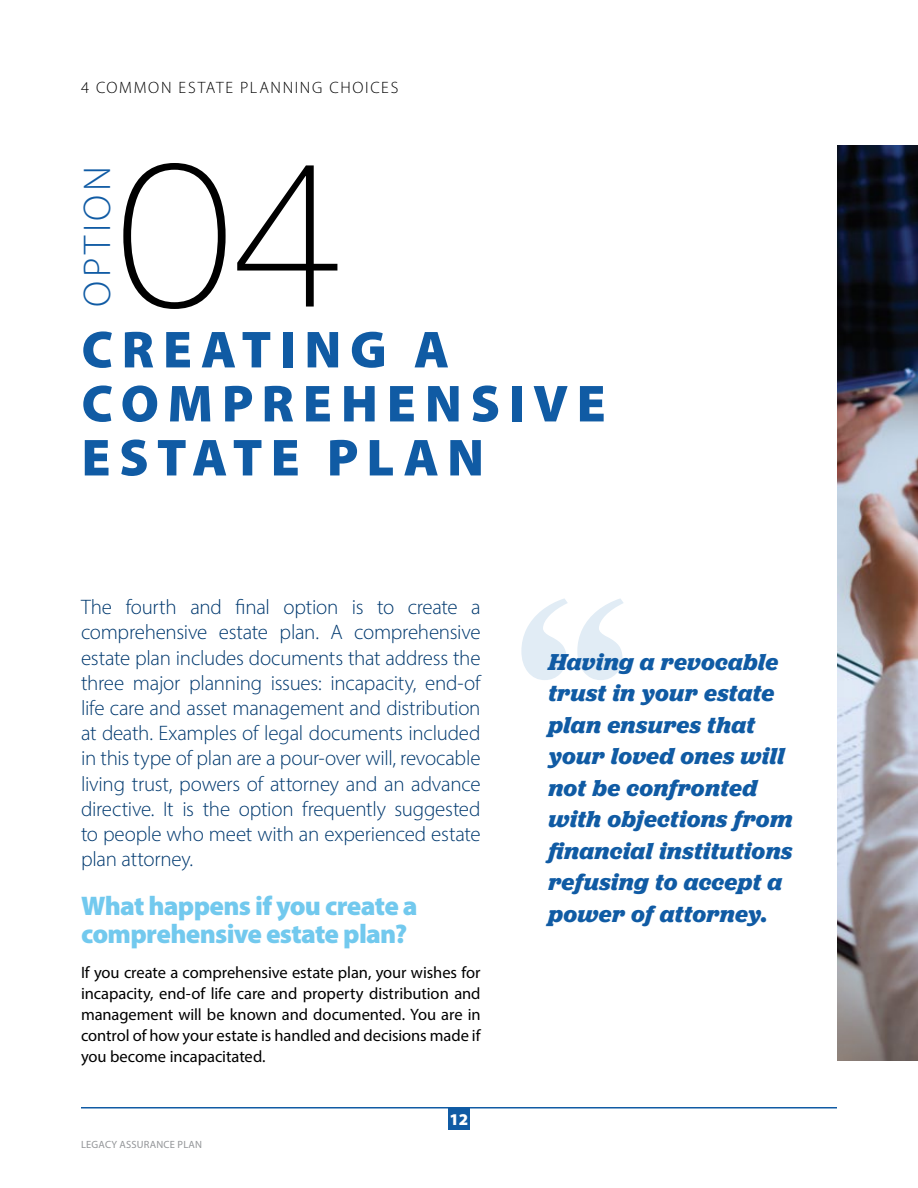
<style>
.page{position:relative;width:918px;height:1188px;background:#fff}
.page>*{position:absolute;margin:0;border:0;box-sizing:border-box;transform-origin:0 0}
.t1{font:100 204.45px "Helvetica Neue";color:#000}
.t2{font:900 52.5px/54px "Myriad Pro";letter-spacing:.16em;color:#105ba4}
.t3{font:300 38.85px "Myriad Pro";letter-spacing:.09em;color:#105ba4}
.t4{font:900 27px/28.5px "Myriad Pro";letter-spacing:-.025em;color:#72c9ee}
.t5{font:italic 700 24px/31.5px "Jubilat";letter-spacing:.01em;color:#105ba4}
.t6{font:300 21px/25.2px "Myriad Pro";letter-spacing:-.01em;color:#00396f;text-align:justify}
.t7{font:16.5px/21px "Myriad Pro";letter-spacing:-.005em;color:#000;text-align:justify}
.t8{font:16.5px "Myriad Variable Concept";letter-spacing:.1em;color:#000}
.t9{font:900 16.5px "Myriad Pro";color:#fff}
.t10{font:10.5px "Myriad Pro";letter-spacing:.02em;color:#939598}
</style>
<div class="page">
<hr style="left:81px;top:1107px;width:756px;height:1px;background:#105ba4">
<div style="left:448px;top:1108px;width:22px;height:22px;background:#105ba4"></div>
<img style="left:837px;top:146px;width:81px;height:915px">
<svg style="left:521px;top:598px;width:103px;height:82px"></svg>
<p class="t8" style="left:81px;top:78px;width:319px">4 COMMON ESTATE PLANNING CHOICES</p>
<h3 class="t3" style="left:74px;top:307px;width:142px;rotate:-90deg">OPTION</h3>
<h1 class="t1" style="left:118px;top:117px;width:229px">04</h1>
<h2 class="t2" style="left:82px;top:321px;width:526px">CREATING A<br>COMPREHENSIVE<br>ESTATE PLAN</h2>
<p class="t6" style="left:81px;top:594px;width:401px">The fourth and final option is to create a comprehensive estate plan. A comprehensive estate plan includes documents that address the three major planning issues: incapacity, end-of life care and asset management and distribution at death. Examples of legal documents included in this type of plan are a pour-over will, revocable living trust, powers of attorney and an advance directive. It is the option frequently suggested to people who meet with an experienced estate plan attorney.</p>
<p class="t4" style="left:81px;top:890px;width:338px">What happens if you create a comprehensive estate plan?</p>
<p class="t7" style="left:81px;top:962px;width:401px">If you create a comprehensive estate plan, your wishes for incapacity, end-of life care and property distribution and management will be known and documented. You are in control of how your estate is handled and decisions made if you become incapacitated.</p>
<p class="t10" style="left:81px;top:1138px;width:122px">LEGACY ASSURANCE PLAN</p>
<p class="t9" style="left:450px;top:1109px;width:20px">12</p>
<p class="t5" style="left:548px;top:646px;width:246px">Having a revocable trust in your estate plan ensures that your loved ones will not be confronted with objections from financial institutions refusing to accept a power of attorney.</p>
</div>
